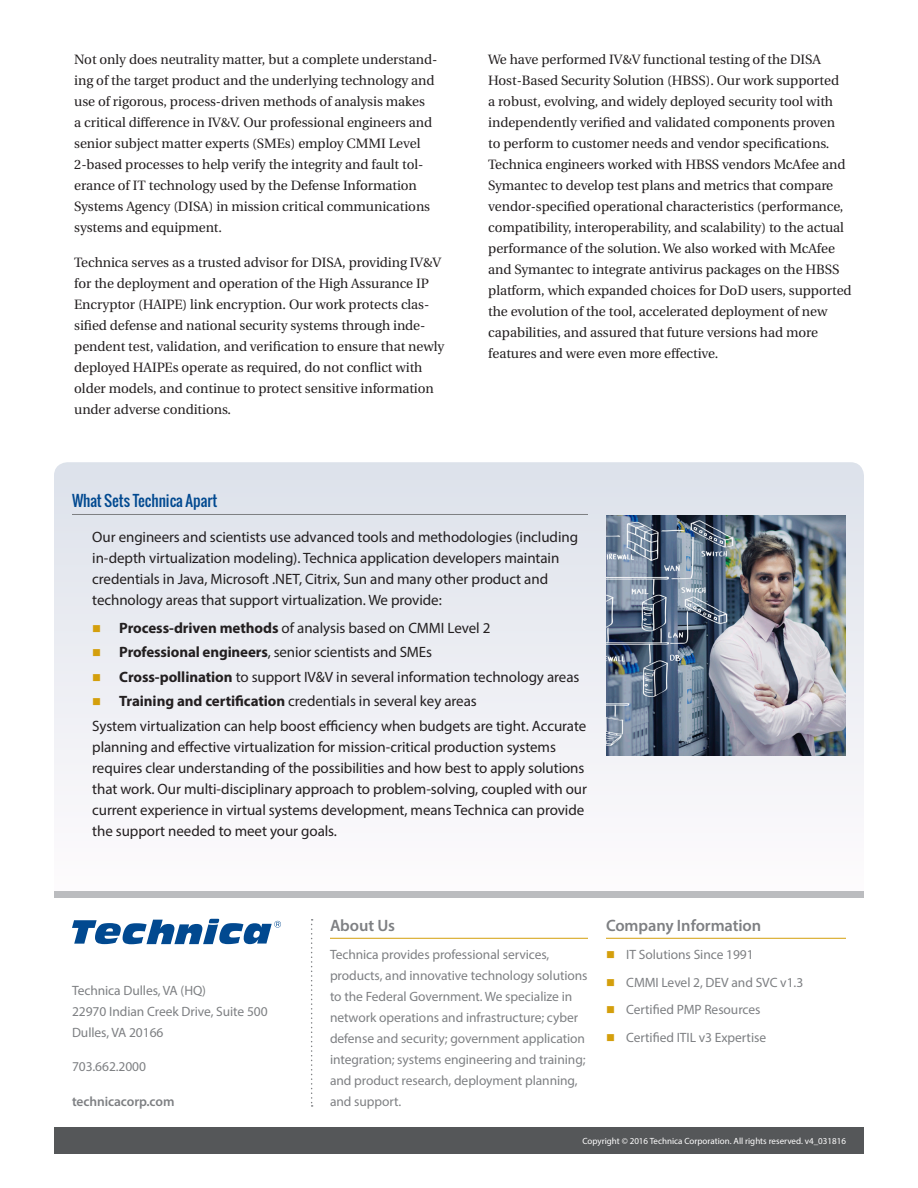
<style>
.page{position:relative;width:918px;height:1188px;background:#fff}
.page>*{position:absolute;margin:0;border:0;box-sizing:border-box;transform-origin:0 0}
.Footer_Head{font:600 16.5px "Myriad Pro";letter-spacing:-.005em;color:#7e8083}
.Chart_Regular{font:15px/21px "Myriad Pro";letter-spacing:-.005em;color:#231f20}
.Chart_Indent{font:15px "Myriad Pro";letter-spacing:-.005em;color:#231f20}
.Chart_Subhead{font:15px "Oswald";color:#014990}
.Body_Copy{font:13.5px/21px "Heuristica";letter-spacing:-.005em;color:#231f20}
.Footer_Text{font:13.5px/21px "Myriad Pro";letter-spacing:-.005em;color:#7e8083}
.Footer_Bullets{font:13.5px "Myriad Pro";letter-spacing:-.005em;color:#7e8083}
.Footer_Text-2{font:600 13.5px "Myriad Pro";letter-spacing:-.005em;color:#7e8083}
.t1{font:9px "Myriad Pro";color:#fff}
.s1{color:#d49f0c}
.s2{font-weight:700}
</style>
<div class="page">
<svg style="left:54px;top:462px;width:810px;height:318px"></svg>
<hr style="left:72px;top:514px;width:516px;height:1px;background:#7e8083">
<img style="left:606px;top:516px;width:240px;height:240px">
<div style="left:54px;top:891px;width:810px;height:7px;background:#bbbcbf"></div>
<div style="left:54px;top:1127px;width:810px;height:27px;background:#555759"></div>
<hr style="left:606px;top:938px;width:240px;height:1px;background:#d49f0c">
<svg style="left:72px;top:919px;width:209px;height:25px"></svg>
<hr style="left:330px;top:938px;width:258px;height:1px;background:#d49f0c">
<svg style="left:311px;top:919px;width:2px;height:188px"></svg>
<svg style="left:101px;top:633px;width:12px;height:1px"></svg>
<svg style="left:101px;top:657px;width:12px;height:1px"></svg>
<svg style="left:101px;top:682px;width:12px;height:1px"></svg>
<svg style="left:101px;top:706px;width:12px;height:1px"></svg>
<p class="Body_Copy" style="left:74px;top:49px;width:365px">Not only does neutrality matter, but a complete understand&shy;ing of the target product and the underlying technology and use of rigorous, process-driven methods of analysis makes<br>a critical difference in IV&amp;V. Our professional engineers and senior subject matter experts (SMEs) employ CMMI Level 2-based processes to help verify the integrity and fault tol&shy;erance of IT technology used by the Defense Information Systems Agency (DISA) in mission critical communications systems and equipment.</p>
<p class="Body_Copy" style="left:74px;top:252px;width:371px">Technica serves as a trusted advisor for DISA, providing IV&amp;V for the deployment and operation of the High Assurance IP Encryptor (HAIPE) link encryption. Our work protects clas&shy;sified defense and national security systems through inde&shy;pendent test, validation, and verification to ensure that newly deployed HAIPEs operate as required, do not conflict with older models, and continue to protect sensitive information under adverse conditions.</p>
<p class="Body_Copy" style="left:488px;top:49px;width:365px">We have performed IV&amp;V functional testing of the DISA Host-Based Security Solution (HBSS). Our work supported<br>a robust, evolving, and widely deployed security tool with independently verified and validated components proven<br>to perform to customer needs and vendor specifications.<br>Technica engineers worked with HBSS vendors McAfee and Symantec to develop test plans and metrics that compare vendor-specified operational characteristics (performance, compatibility, interoperability, and scalability) to the actual performance of the solution. We also worked with McAfee and Symantec to integrate antivirus packages on the HBSS platform, which expanded choices for DoD users, supported the evolution of the tool, accelerated deployment of new capabilities, and assured that future versions had more features and were even more effective.</p>
<p class="Chart_Subhead" style="left:72px;top:490px;width:147px">What Sets Technica Apart</p>
<p class="Chart_Regular" style="left:92px;top:526px;width:487px">Our engineers and scientists use advanced tools and methodologies (including in-depth virtualization modeling). Technica application developers maintain credentials in Java, Microsoft .NET, Citrix, Sun and many other product and technology areas that support virtualization. We provide:</p>
<p class="Chart_Indent" style="left:92px;top:618px;width:400px"><span class="s1">■</span> <span class="s2">Process-driven methods</span> of analysis based on CMMI Level 2</p>
<p class="Chart_Indent" style="left:92px;top:643px;width:341px"><span class="s1">■</span> <span class="s2">Professional engineers</span>, senior scientists and SMEs</p>
<p class="Chart_Indent" style="left:92px;top:667px;width:489px"><span class="s1">■</span> <span class="s2">Cross-pollination</span> to support IV&amp;V in several information technology areas</p>
<p class="Chart_Indent" style="left:92px;top:692px;width:386px"><span class="s1">■</span> <span class="s2">Training and certification</span> credentials in several key areas</p>
<p class="Chart_Regular" style="left:92px;top:715px;width:496px">System virtualization can help boost efficiency when budgets are tight. Accurate planning and effective virtualization for mission-critical production systems requires clear understanding of the possibilities and how best to apply solutions that work. Our multi-disciplinary approach to problem-solving, coupled with our current experience in virtual systems development, means Technica can provide the support needed to meet your goals.</p>
<p class="Footer_Text" style="left:72px;top:980px;width:136px">Technica Dulles, VA (HQ)</p>
<p class="Footer_Text" style="left:72px;top:1001px;width:197px">22970 Indian Creek Drive, Suite 500</p>
<p class="Footer_Text" style="left:72px;top:1022px;width:93px">Dulles, VA 20166</p>
<p class="Footer_Text" style="left:72px;top:1056px;width:76px">703.662.2000</p>
<p class="Footer_Text-2" style="left:72px;top:1093px;width:104px">technicacorp.com</p>
<p class="Footer_Head" style="left:330px;top:915px;width:67px">About Us</p>
<p class="Footer_Text" style="left:330px;top:944px;width:259px">Technica provides professional services, products, and innovative technology solutions to the Federal Government. We specialize in network operations and infrastructure; cyber defense and security; government application integration; systems engineering and training; and product research, deployment planning, and support.</p>
<p class="Footer_Head" style="left:606px;top:915px;width:157px">Company Information</p>
<p class="Footer_Bullets" style="left:606px;top:946px;width:149px"><span class="s1">■</span> IT Solutions Since 1991</p>
<p class="Footer_Bullets" style="left:606px;top:974px;width:199px"><span class="s1">■</span> CMMI Level 2, DEV and SVC v1.3</p>
<p class="Footer_Bullets" style="left:606px;top:1002px;width:156px"><span class="s1">■</span> Certified PMP Resources</p>
<p class="Footer_Bullets" style="left:606px;top:1029px;width:162px"><span class="s1">■</span> Certified ITIL v3 Expertise</p>
<p class="t1" style="left:582px;top:1136px;width:265px">Copyright © 2016 Technica Corporation. All rights reserved. v4_031816</p>
</div>
